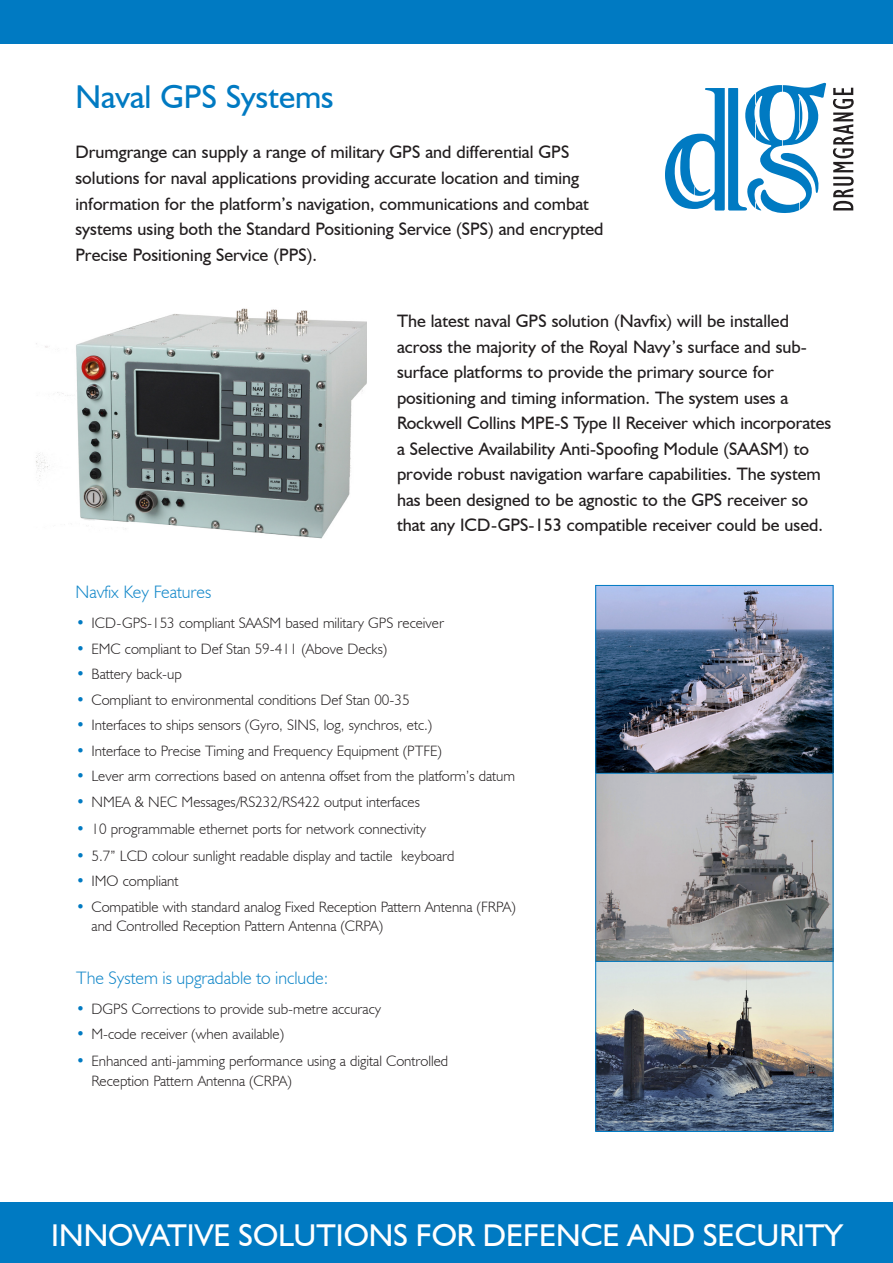
<style>
.page{position:relative;width:893px;height:1263px;background:#fff}
.page>*{position:absolute;margin:0;border:0;box-sizing:border-box;transform-origin:0 0}
.t1{font:33px "Humanist 521 BT";color:#007ac2}
.t2{font:31.5px "Humanist 521 BT";color:#fff}
.t3{font:18px/25.5px "Humanist 521 BT";color:#231f20}
.t4{font:300 18px "Humanist 521 BT";color:#1287c9}
.t5{font:300 15px/19.5px "Humanist 521 BT";color:#231f20}
.s1{color:#007ac2}
</style>
<div class="page">
<div style="left:0;top:0;width:893px;height:44px;background:#007ac2"></div>
<div style="left:0;top:1202px;width:893px;height:61px;background:#007ac2"></div>
<svg style="left:833px;top:88px;width:21px;height:122px"></svg>
<svg style="left:665px;top:83px;width:161px;height:130px"></svg>
<img style="left:597px;top:962px;width:234px;height:168px">
<div style="left:595px;top:956px;width:238px;height:176px;border:1px solid #007ac2"></div>
<img style="left:36px;top:308px;width:330px;height:231px">
<img style="left:597px;top:587px;width:234px;height:185px">
<div style="left:595px;top:585px;width:238px;height:189px;border:1px solid #007ac2"></div>
<svg style="left:597px;top:775px;width:234px;height:185px;background:#9f9ea0"></svg>
<div style="left:595px;top:773px;width:238px;height:189px;border:1px solid #007ac2"></div>
<p class="t1" style="left:75px;top:76px;width:260px">Naval GPS Systems</p>
<p class="t3" style="left:75px;top:139px;width:530px">Drumgrange can supply a range of military GPS and differential GPS solutions for naval applications providing accurate location and timing information for the platform’s navigation, communications and combat systems using both the Standard Positioning Service (SPS) and encrypted Precise Positioning Service (PPS).</p>
<p class="t4" style="left:75px;top:580px;width:137px">Navfix Key Features</p>
<p class="t3" style="left:397px;top:308px;width:436px">The latest naval GPS solution (Navfix) will be installed across the majority of the Royal Navy’s surface and sub&shy;surface platforms to provide the primary source for positioning and timing information. The system uses a Rockwell Collins MPE-S Type II Receiver which incorporates a Selective Availability Anti-Spoofing Module (SAASM) to provide robust navigation warfare capabilities. The system has been designed to be agnostic to the GPS receiver so that any ICD-GPS-153 compatible receiver could be used.</p>
<p class="t5" style="left:76px;top:613px;width:369px"><span class="s1">•</span> ICD-GPS-153 compliant SAASM based military GPS receiver</p>
<p class="t5" style="left:76px;top:638px;width:312px"><span class="s1">•</span> EMC compliant to Def Stan 59-411 (Above Decks)</p>
<p class="t5" style="left:76px;top:664px;width:107px"><span class="s1">•</span> Battery back-up</p>
<p class="t5" style="left:76px;top:689px;width:335px"><span class="s1">•</span> Compliant to environmental conditions Def Stan 00-35</p>
<p class="t5" style="left:76px;top:715px;width:357px"><span class="s1">•</span> Interfaces to ships sensors (Gyro, SINS, log, synchros, etc.)</p>
<p class="t5" style="left:76px;top:740px;width:367px"><span class="s1">•</span> Interface to Precise Timing and Frequency Equipment (PTFE)</p>
<p class="t5" style="left:76px;top:766px;width:440px"><span class="s1">•</span> Lever arm corrections based on antenna offset from the platform’s datum</p>
<p class="t5" style="left:76px;top:791px;width:345px"><span class="s1">•</span> NMEA &amp; NEC Messages/RS232/RS422 output interfaces</p>
<p class="t5" style="left:76px;top:818px;width:351px"><span class="s1">•</span> 10 programmable ethernet ports for network connectivity</p>
<p class="t5" style="left:76px;top:845px;width:380px"><span class="s1">•</span> 5.7” LCD colour sunlight readable display and tactile keyboard</p>
<p class="t5" style="left:76px;top:871px;width:104px"><span class="s1">•</span> IMO compliant</p>
<p class="t5" style="left:91px;top:896px;width:426px;text-indent:-15px"><span class="s1">•</span> Compatible with standard analog Fixed Reception Pattern Antenna (FRPA) and Controlled Reception Pattern Antenna (CRPA)</p>
<p class="t4" style="left:76px;top:967px;width:254px">The System is upgradable to include:</p>
<p class="t5" style="left:76px;top:998px;width:306px"><span class="s1">•</span> DGPS Corrections to provide sub-metre accuracy</p>
<p class="t5" style="left:76px;top:1024px;width:209px"><span class="s1">•</span> M-code receiver (when available)</p>
<p class="t5" style="left:76px;top:1051px;width:374px"><span class="s1">•</span> Enhanced anti-jamming performance using a digital Controlled</p>
<p class="t5" style="left:91px;top:1070px;width:202px">Reception Pattern Antenna (CRPA)</p>
<h2 class="t2" style="left:482px;top:1213px;width:344px">THE DEF NCE INDUSTR</h2>
<h2 class="t2" style="left:51px;top:1216px;width:793px">INNOVATIVE SOLUTIONS FOR DEFENCE AND SECURITY</h2>
</div>
